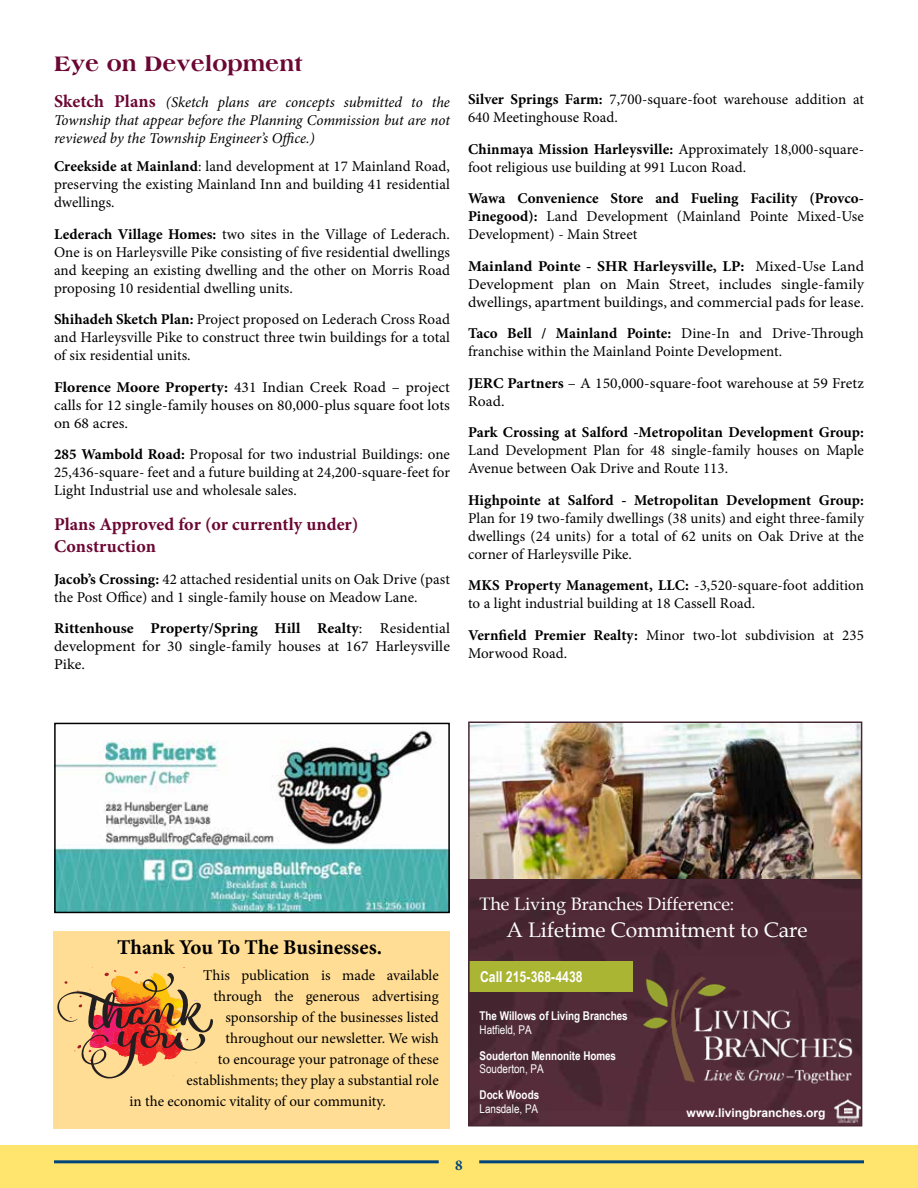
<style>
.page{position:relative;width:918px;height:1188px;background:#fff}
.page>*{position:absolute;margin:0;border:0;box-sizing:border-box;transform-origin:0 0}
.t1{font:800 22.5px "Americana";color:#6c0633}
.t2{font:21px "Book Antiqua";color:#fff}
.t3{font:700 21px "Minion Pro";color:#000}
.t4{font:700 18px/21.6px "Minion Pro";color:#6c0633}
.t5{font:18px "Book Antiqua";color:#fff}
.t6{font:15px/18px "Minion Pro";color:#000}
.t7{font:15px/18px "Minion Pro";color:#000;text-align:justify;scale:1.04 1}
.t8{font:15px/18px "Minion Pro";color:#000;text-align:justify;scale:1.05 1}
.t9{font:italic 15px/18px "Minion Pro";letter-spacing:-.005em;color:#000;text-align:justify}
.t10{font:700 15px "Minion Pro";color:#000}
.t11{font:700 15px "Arial Narrow";color:#fff}
.t12{font:700 15px "Minion Pro";color:#00447c}
.t13{font:700 12px "Arial Narrow";letter-spacing:-.005em;color:#fff}
.t14{font:12px "Arial Narrow";color:#fff}
.t15{font:700 12px "Arial";color:#fff}
.s1{font-weight:700;font-style:normal;font-size:18px;color:#6c0633}
.s2{font-weight:700}
</style>
<div class="page">
<div style="left:0;top:1145px;width:918px;height:43px;background:#ffe46d"></div>
<hr style="left:54px;top:1160px;width:385px;height:3px;background:#00447c">
<hr style="left:479px;top:1160px;width:385px;height:3px;background:#00447c">
<img style="left:57px;top:730px;width:390px;height:180px">
<div style="left:54px;top:723px;width:396px;height:190px;border:2px solid #000"></div>
<img style="left:471px;top:879px;width:388px;height:244px">
<img style="left:640px;top:972px;width:214px;height:114px">
<img style="left:835px;top:1099px;width:24px;height:24px">
<img style="left:471px;top:725px;width:388px;height:154px">
<div style="left:469px;top:961px;width:164px;height:31px;background:#a9b533"></div>
<div style="left:468px;top:722px;width:394px;height:404px;border:2px solid #462832"></div>
<div style="left:53px;top:932px;width:397px;height:197px;background:#ffdd94"></div>
<svg style="left:57px;top:967px;width:156px;height:112px"></svg>
<h1 class="t1" style="left:54px;top:50px;width:250px">Eye on Development</h1>
<p class="t9" style="left:54px;top:93px;width:397px"><span class="s1">Sketch Plans</span> (Sketch plans are concepts submitted to the Township that appear before the Planning Commission but are not reviewed by the Township Engineer’s Office.)</p>
<p class="t6" style="left:54px;top:158px;width:397px;text-align:justify"><span class="s2">Creekside at Mainland</span>: land development at 17 Mainland Road, preserving the existing Mainland Inn and building 41 residential dwellings.</p>
<p class="t6" style="left:54px;top:225px;width:398px;text-align:justify"><span class="s2">Lederach Village Homes:</span> two sites in the Village of Lederach.<br>One is on Harleysville Pike consisting of five residential dwellings and keeping an existing dwelling and the other on Morris Road proposing 10 residential dwelling units.</p>
<p class="t6" style="left:54px;top:311px;width:397px;text-align:justify"><span class="s2">Shihadeh Sketch Plan:</span> Project proposed on Lederach Cross Road and Harleysville Pike to construct three twin buildings for a total of six residential units.</p>
<p class="t7" style="left:54px;top:378px;width:382px"><span class="s2">Florence Moore Property:</span> 431 Indian Creek Road – project calls for 12 single-family houses on 80,000-plus square foot lots on 68 acres.</p>
<p class="t6" style="left:54px;top:446px;width:398px;text-align:justify"><span class="s2">285 Wambold Road:</span> Proposal for two industrial Buildings: one 25,436-square- feet and a future building at 24,200-square-feet for Light Industrial use and wholesale sales.</p>
<p class="t4" style="left:54px;top:514px;width:306px">Plans Approved for (or currently under)<br>Construction</p>
<p class="t6" style="left:54px;top:570px;width:397px"><span class="s2">Jacob’s Crossing:</span> 42 attached residential units on Oak Drive (past the Post Office) and 1 single-family house on Meadow Lane.</p>
<p class="t7" style="left:54px;top:619px;width:382px"><span class="s2">Rittenhouse Property/Spring Hill Realty</span>: Residential development for 30 single-family houses at 167 Harleysville Pike.</p>
<p class="t6" style="left:468px;top:91px;width:398px"><span class="s2">Silver Springs Farm:</span> 7,700-square-foot warehouse addition at<br>640 Meetinghouse Road.</p>
<p class="t6" style="left:468px;top:140px;width:398px"><span class="s2">Chinmaya Mission Harleysville:</span> Approximately 18,000-square&shy;foot religious use building at 991 Lucon Road.</p>
<p class="t6" style="left:468px;top:190px;width:398px;text-align:justify"><span class="s2">Wawa Convenience Store and Fueling Facility (Provco-Pinegood):</span> Land Development (Mainland Pointe Mixed-Use Development) - Main Street</p>
<p class="t8" style="left:468px;top:257px;width:379px"><span class="s2">Mainland Pointe - SHR Harleysville, LP:</span> Mixed-Use Land Development plan on Main Street, includes single-family dwellings, apartment buildings, and commercial pads for lease.</p>
<p class="t6" style="left:468px;top:325px;width:397px"><span class="s2">Taco Bell / Mainland Pointe:</span> Dine-In and Drive-Through franchise within the Mainland Pointe Development.</p>
<p class="t7" style="left:468px;top:374px;width:382px"><span class="s2">JERC Partners</span> – A 150,000-square-foot warehouse at 59 Fretz<br>Road.</p>
<p class="t10" style="left:468px;top:422px;width:397px">Park Crossing at Salford -Metropolitan Development Group:</p>
<p class="t6" style="left:468px;top:442px;width:398px">Land Development Plan for 48 single-family houses on Maple<br>Avenue between Oak Drive and Route 113.</p>
<p class="t10" style="left:468px;top:490px;width:398px">Highpointe at Salford - Metropolitan Development Group:</p>
<p class="t6" style="left:468px;top:509px;width:397px;text-align:justify">Plan for 19 two-family dwellings (38 units) and eight three-family dwellings (24 units) for a total of 62 units on Oak Drive at the corner of Harleysville Pike.</p>
<p class="t6" style="left:468px;top:577px;width:397px"><span class="s2">MKS Property Management, LLC:</span> -3,520-square-foot addition to a light industrial building at 18 Cassell Road.</p>
<p class="t6" style="left:468px;top:626px;width:397px"><span class="s2">Vernfield Premier Realty:</span> Minor two-lot subdivision at 235<br>Morwood Road.</p>
<h2 class="t3" style="left:117px;top:933px;width:266px">Thank You To The Businesses.</h2>
<p class="t6" style="left:203px;top:967px;width:237px">This publication is made available</p>
<p class="t6" style="left:213px;top:988px;width:227px">through the generous advertising</p>
<p class="t6" style="left:225px;top:1009px;width:215px">sponsorship of the businesses listed</p>
<p class="t6" style="left:225px;top:1030px;width:215px">throughout our newsletter. We wish</p>
<p class="t6" style="left:218px;top:1051px;width:222px">to encourage your patronage of these</p>
<p class="t6" style="left:186px;top:1072px;width:254px">establishments; they play a substantial role</p>
<p class="t6" style="left:129px;top:1093px;width:258px">in the economic vitality of our community.</p>
<p class="t5" style="left:480px;top:891px;width:256px">The Living Branches Difference:</p>
<h2 class="t2" style="left:507px;top:915px;width:303px">A Lifetime Commitment to Care</h2>
<p class="t11" style="left:480px;top:965px;width:104px">Call 215-368-4438</p>
<p class="t13" style="left:480px;top:1007px;width:150px">The Willows of Living Branches</p>
<p class="t14" style="left:480px;top:1021px;width:54px">Hatfield, PA</p>
<p class="t13" style="left:480px;top:1046px;width:138px">Souderton Mennonite Homes</p>
<p class="t14" style="left:480px;top:1060px;width:66px">Souderton, PA</p>
<p class="t13" style="left:480px;top:1086px;width:61px">Dock Woods</p>
<p class="t14" style="left:480px;top:1100px;width:60px">Lansdale, PA</p>
<p class="t15" style="left:687px;top:1104px;width:140px">www.livingbranches.org</p>
<p class="t12" style="left:455px;top:1154px;width:9px">8</p>
</div>
